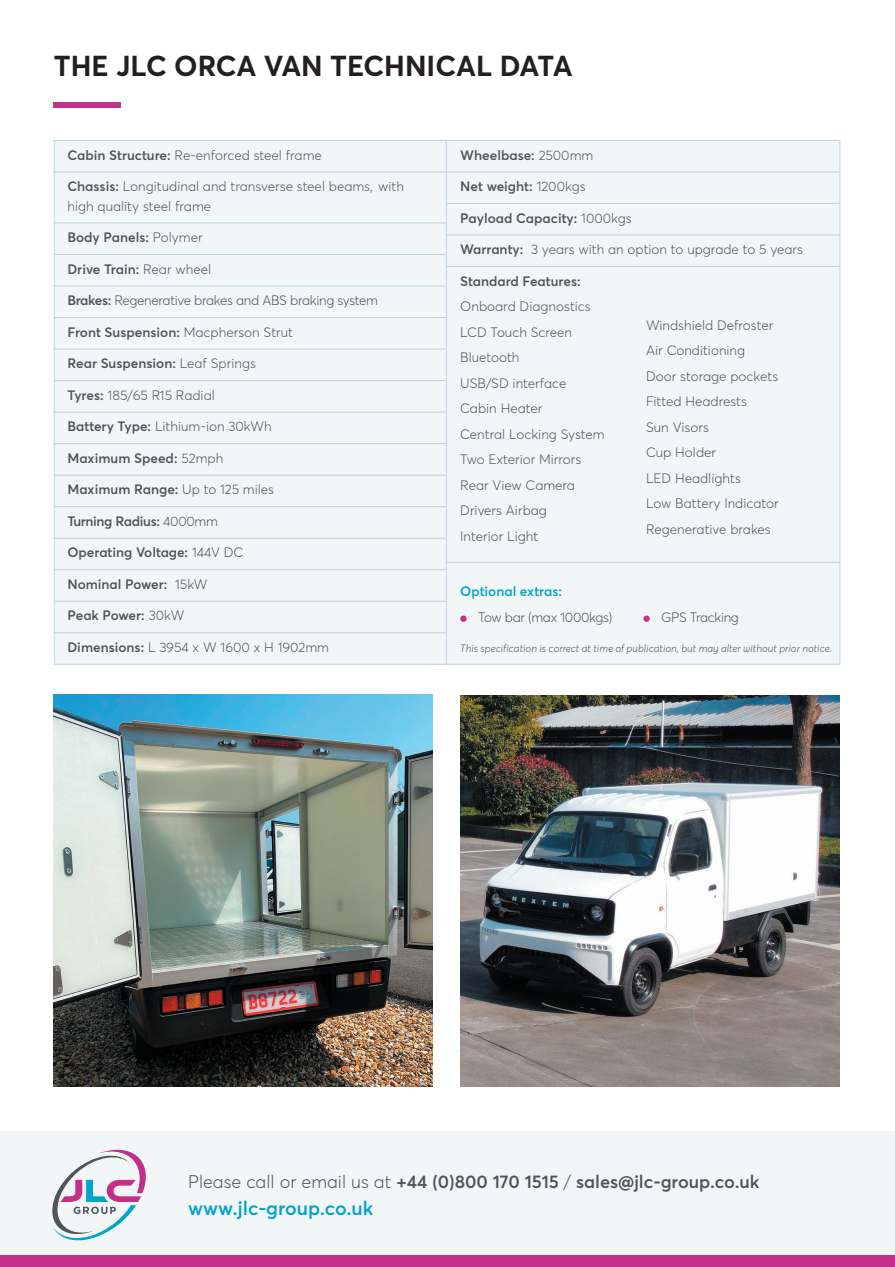
<style>
.page{position:relative;width:895px;height:1267px;background:#fff}
.page>*{position:absolute;margin:0;border:0;box-sizing:border-box;transform-origin:0 0}
.t1{font:700 28.5px "Averta Std";color:#231f20}
.t2{font:600 19.5px "Averta Std";color:#00a4cc}
.t3{font:600 18px "Averta Std";color:#4f5458}
.t4{font:300 13.5px/25.5px "Averta Std";color:#4f5458}
.t5{font:600 13.5px "Averta Std";color:#4f5458}
.t6{font:300 13.5px "Averta Std";letter-spacing:-.025em;color:#4f5458}
.t7{font:600 13.5px "Averta Std";letter-spacing:-.025em;color:#4f5458}
.t8{font:600 13.5px "Averta Std";color:#00a5cd}
.t9{font:italic 300 10.5px "Averta Std";color:#4f5458}
.s1{font-weight:600}
.s2{font-weight:300}
</style>
<div class="page">
<div style="left:54px;top:141px;width:785px;height:523px;background:#f2f6f7"></div>
<hr style="left:54px;top:140px;width:392px;height:1px;background:#bbd2e0">
<hr style="left:54px;top:171px;width:392px;height:1px;background:#bbd2e0">
<hr style="left:54px;top:222px;width:392px;height:1px;background:#bbd2e0">
<hr style="left:54px;top:254px;width:392px;height:1px;background:#bbd2e0">
<hr style="left:54px;top:285px;width:392px;height:1px;background:#bbd2e0">
<hr style="left:54px;top:317px;width:392px;height:1px;background:#bbd2e0">
<hr style="left:54px;top:348px;width:392px;height:1px;background:#bbd2e0">
<hr style="left:54px;top:380px;width:392px;height:1px;background:#bbd2e0">
<hr style="left:54px;top:411px;width:392px;height:1px;background:#bbd2e0">
<hr style="left:54px;top:443px;width:392px;height:1px;background:#bbd2e0">
<hr style="left:54px;top:474px;width:392px;height:1px;background:#bbd2e0">
<hr style="left:54px;top:506px;width:392px;height:1px;background:#bbd2e0">
<hr style="left:54px;top:537px;width:392px;height:1px;background:#bbd2e0">
<hr style="left:54px;top:569px;width:392px;height:1px;background:#bbd2e0">
<hr style="left:54px;top:600px;width:392px;height:1px;background:#bbd2e0">
<hr style="left:54px;top:632px;width:392px;height:1px;background:#bbd2e0">
<hr style="left:54px;top:663px;width:392px;height:1px;background:#bbd2e0">
<hr style="left:446px;top:140px;width:393px;height:1px;background:#bbd2e0">
<hr style="left:446px;top:171px;width:393px;height:1px;background:#bbd2e0">
<hr style="left:446px;top:203px;width:393px;height:1px;background:#bbd2e0">
<hr style="left:446px;top:234px;width:393px;height:1px;background:#bbd2e0">
<hr style="left:446px;top:266px;width:393px;height:1px;background:#bbd2e0">
<hr style="left:446px;top:561px;width:393px;height:1px;background:#bbd2e0">
<hr style="left:446px;top:663px;width:393px;height:1px;background:#bbd2e0">
<svg style="left:460px;top:615px;width:6px;height:6px"></svg>
<svg style="left:643px;top:615px;width:6px;height:6px"></svg>
<img style="left:54px;top:694px;width:378px;height:391px">
<div style="left:0;top:1130px;width:894px;height:133px;background:#f2f6f7"></div>
<svg style="left:52px;top:1149px;width:94px;height:92px"></svg>
<div style="left:0;top:1254px;width:894px;height:12px;background:#c3328a"></div>
<div style="left:54px;top:102px;width:67px;height:6px;background:#c3328a"></div>
<hr style="left:446px;top:141px;width:1px;height:523px;background:#bbd2e0">
<hr style="left:54px;top:141px;width:1px;height:523px;background:#bbd2e0">
<hr style="left:839px;top:141px;width:1px;height:523px;background:#bbd2e0">
<img style="left:460px;top:695px;width:379px;height:390px">
<h1 class="t1" style="left:54px;top:48px;width:520px">THE JLC ORCA VAN TECHNICAL DATA</h1>
<p class="t4" style="left:67px;top:142px;width:256px"><span class="s1">Cabin Structure:</span> Re-enforced steel frame</p>
<p class="t4" style="left:67px;top:176px;width:338px;line-height:19.5px"><span class="s1">Chassis:</span> Longitudinal and transverse steel beams, with high quality steel frame</p>
<p class="t5" style="left:67px;top:229px;width:137px">Body Panels: <span class="s2">Polymer</span></p>
<p class="t5" style="left:67px;top:260px;width:145px">Drive Train: <span class="s2">Rear wheel</span></p>
<p class="t6" style="left:67px;top:292px;width:312px"><span class="s1">Brakes:</span> Regenerative brakes and ABS braking system</p>
<p class="t5" style="left:67px;top:323px;width:227px">Front Suspension: <span class="s2">Macpherson Strut</span></p>
<p class="t5" style="left:67px;top:355px;width:190px">Rear Suspension: <span class="s2">Leaf Springs</span></p>
<p class="t4" style="left:67px;top:382px;width:149px"><span class="s1">Tyres:</span> 185/65 R15 Radial</p>
<p class="t4" style="left:67px;top:413px;width:206px"><span class="s1">Battery Type:</span> Lithium-ion 30kWh</p>
<p class="t5" style="left:67px;top:449px;width:157px">Maximum Speed: <span class="s2">52mph</span></p>
<p class="t5" style="left:67px;top:481px;width:208px">Maximum Range: <span class="s2">Up to 125 miles</span></p>
<p class="t7" style="left:67px;top:512px;width:152px">Turning Radius: <span class="s2">4000mm</span></p>
<p class="t5" style="left:67px;top:544px;width:177px">Operating Voltage: <span class="s2">144V DC</span></p>
<p class="t5" style="left:67px;top:575px;width:142px">Nominal Power: <span class="s2">15kW</span></p>
<p class="t5" style="left:67px;top:607px;width:118px">Peak Power: <span class="s2">30kW</span></p>
<p class="t4" style="left:67px;top:634px;width:263px"><span class="s1">Dimensions:</span> L 3954 x W 1600 x H 1902mm</p>
<p class="t5" style="left:460px;top:146px;width:134px">Wheelbase: <span class="s2">2500mm</span></p>
<p class="t5" style="left:460px;top:178px;width:127px">Net weight: <span class="s2">1200kgs</span></p>
<p class="t5" style="left:460px;top:209px;width:173px">Payload Capacity: <span class="s2">1000kgs</span></p>
<p class="t4" style="left:460px;top:236px;width:344px"><span class="s1">Warranty:</span> 3 years with an option to upgrade to 5 years</p>
<p class="t5" style="left:460px;top:272px;width:122px">Standard Features:</p>
<p class="t4" style="left:460px;top:293px;width:146px">Onboard Diagnostics<br>LCD Touch Screen<br>Bluetooth<br>USB/SD interface<br>Cabin Heater<br>Central Locking System<br>Two Exterior Mirrors<br>Rear View Camera<br>Drivers Airbag<br>Interior Light</p>
<p class="t4" style="left:645px;top:312px;width:134px">Windshield Defroster<br>Air Conditioning<br>Door storage pockets<br>Fitted Headrests<br>Sun Visors<br>Cup Holder<br>LED Headlights<br>Low Battery Indicator<br>Regenerative brakes</p>
<p class="t8" style="left:460px;top:583px;width:103px">Optional extras:</p>
<p class="t6" style="left:478px;top:608px;width:136px">Tow bar (max 1000kgs)</p>
<p class="t6" style="left:661px;top:608px;width:79px">GPS Tracking</p>
<p class="t9" style="left:460px;top:641px;width:373px">This specification is correct at time of publication, but may alter without prior notice.</p>
<h3 class="t3" style="left:188px;top:1170px;width:572px"><span class="s2">Please call or email us at</span> +44 (0)800 170 1515 <span class="s2">/</span> sales@jlc-group.co.uk</h3>
<h2 class="t2" style="left:188px;top:1195px;width:186px">www.jlc-group.co.uk</h2>
</div>
